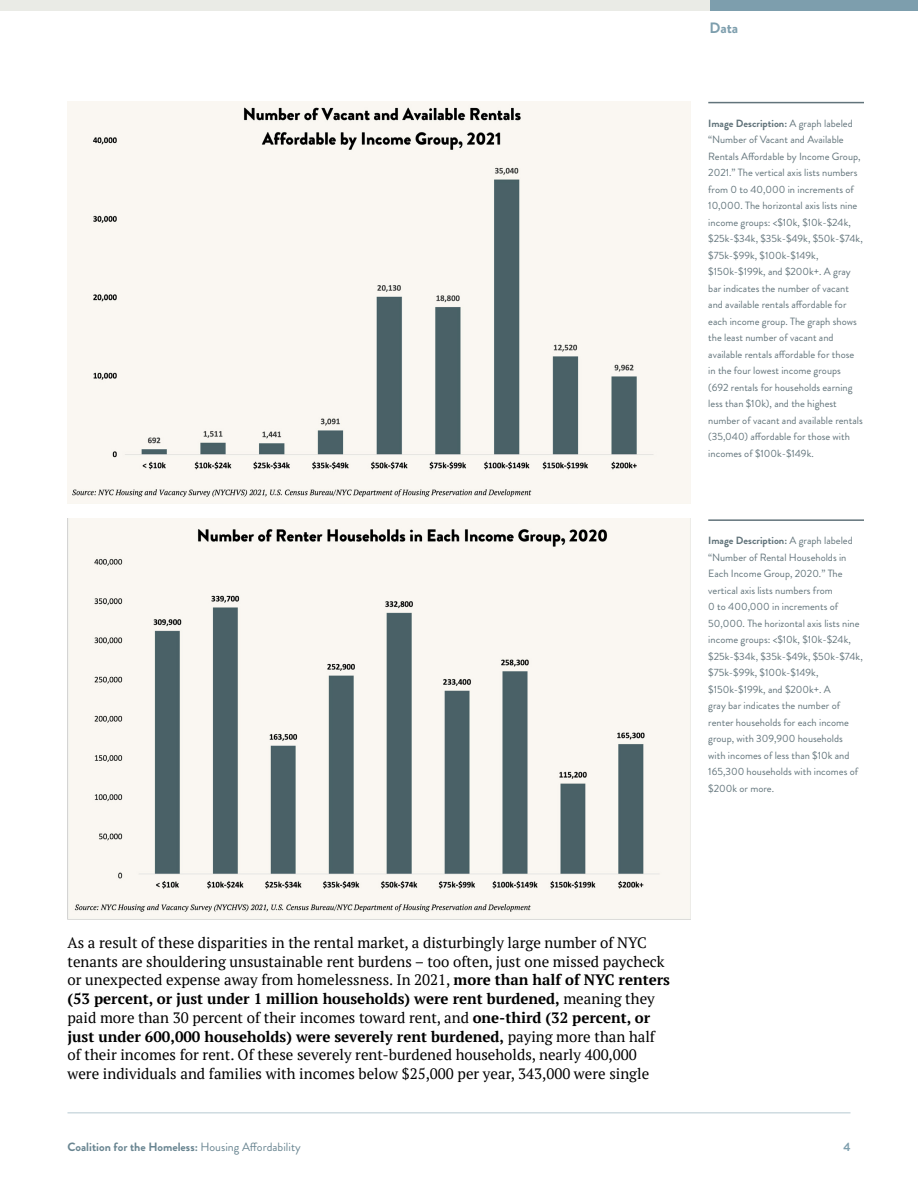
<style>
.page{position:relative;width:918px;height:1188px;background:#fff}
.page>*{position:absolute;margin:0;border:0;box-sizing:border-box;transform-origin:0 0}
.t1{font:15px/18.8px "PT Serif";color:#000}
.t2{font:700 15px "Brandon Grotesque";color:#7d9ead}
.t3{font:700 12px "Brandon Grotesque";color:#698591}
.t4{font:700 12px "Brandon Grotesque";color:#7d9ead}
.t5{font:10.5px/16.5px "Brandon Grotesque";color:#62747b}
.s1{font-weight:700}
.s2{font-weight:400}
</style>
<div class="page">
<hr style="left:68px;top:1112px;width:782px;height:1px;background:#becfd6">
<div style="left:710px;top:0;width:208px;height:10px;background:#7d9ead"></div>
<div style="left:0;top:0;width:710px;height:10px;background:#eaebe6"></div>
<img style="left:68px;top:101px;width:622px;height:402px">
<hr style="left:708px;top:102px;width:156px;height:1px;background:#62747b">
<img style="left:68px;top:519px;width:622px;height:401px">
<hr style="left:708px;top:519px;width:156px;height:2px;background:#62747b">
<h1 class="t2" style="left:710px;top:18px;width:30px">Data</h1>
<p class="t5" style="left:708px;top:115px;width:156px"><span class="s1">Image Description:</span> A graph labeled “Number of Vacant and Available Rentals Affordable by Income Group, 2021.” The vertical axis lists numbers from 0 to 40,000 in increments of 10,000. The horizontal axis lists nine income groups: &lt;$10k, $10k-$24k, $25k-$34k, $35k-$49k, $50k-$74k, $75k-$99k, $100k-$149k, $150k-$199k, and $200k+. A gray bar indicates the number of vacant and available rentals affordable for each income group. The graph shows the least number of vacant and available rentals affordable for those in the four lowest income groups (692 rentals for households earning less than $10k), and the highest number of vacant and available rentals (35,040) affordable for those with incomes of $100k-$149k.</p>
<p class="t5" style="left:708px;top:532px;width:156px"><span class="s1">Image Description:</span> A graph labeled “Number of Rental Households in<br>Each Income Group, 2020.” The vertical axis lists numbers from<br>0 to 400,000 in increments of<br>50,000. The horizontal axis lists nine income groups: &lt;$10k, $10k-$24k, $25k-$34k, $35k-$49k, $50k-$74k, $75k-$99k, $100k-$149k, $150k-$199k, and $200k+. A<br>gray bar indicates the number of renter households for each income group, with 309,900 households with incomes of less than $10k and<br>165,300 households with incomes of $200k or more.</p>
<p class="t1" style="left:68px;top:933px;width:604px">As a result of these disparities in the rental market, a disturbingly large number of NYC tenants are shouldering unsustainable rent burdens – too often, just one missed paycheck or unexpected expense away from homelessness. In 2021, <span class="s1">more than half of NYC renters (53 percent, or just under 1 million households) were rent burdened,</span> meaning they paid more than 30 percent of their incomes toward rent, and <span class="s1">one-third (32 percent, or just under 600,000 households) were severely rent burdened,</span> paying more than half of their incomes for rent. Of these severely rent-burdened households, nearly 400,000 were individuals and families with incomes below $25,000 per year, 343,000 were single</p>
<p class="t3" style="left:68px;top:1138px;width:235px">Coalition for the Homeless: <span class="s2">Housing Affordability</span></p>
<p class="t4" style="left:843px;top:1138px;width:9px">4</p>
</div>
